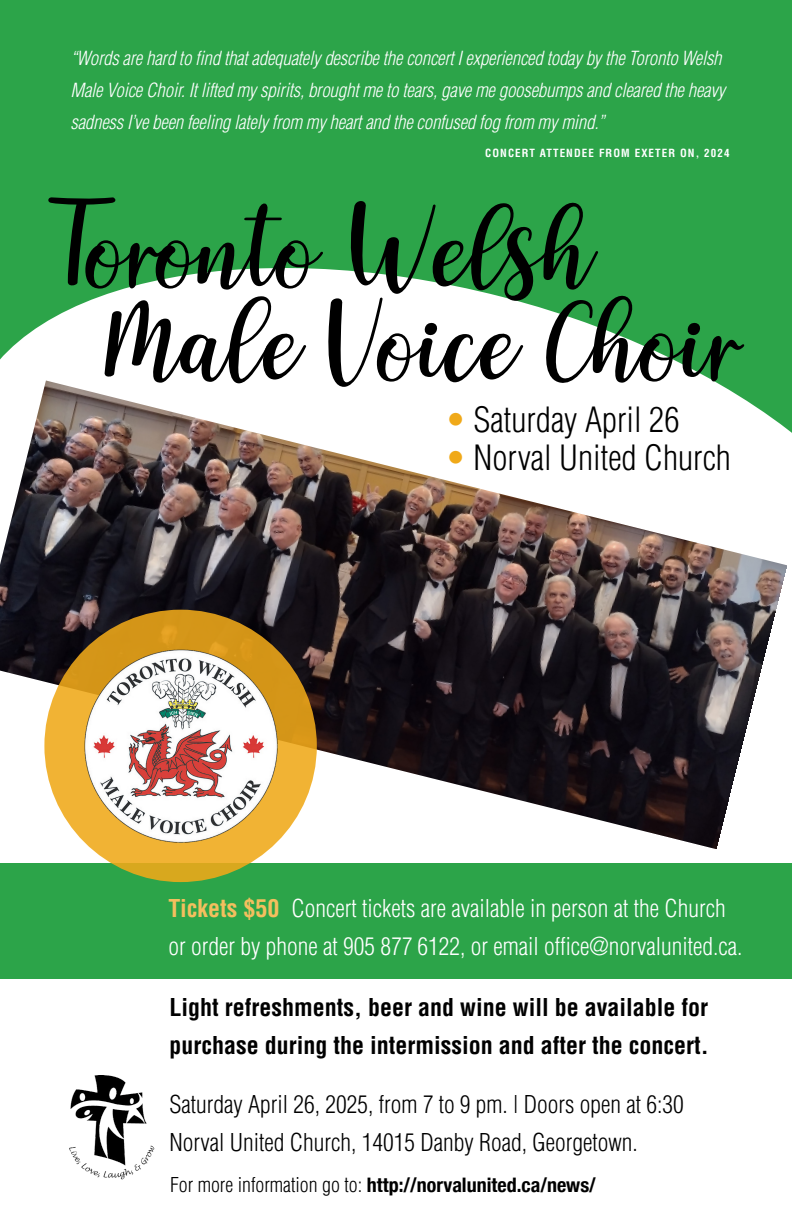
<style>
.page{position:relative;width:792px;height:1224px;background:#fff}
.page>*{position:absolute;margin:0;border:0;box-sizing:border-box;transform-origin:0 0}
.t1{font:italic 116px/93px "Aishya";color:#000}
.t2{font:300 condensed 34px "Helvetica";color:#000}
.t3{font:300 condensed 24px/38px "Helvetica";color:#fff}
.t4{font:700 condensed 24px/38px "Helvetica";color:#000}
.t5{font:300 condensed 24px/38px "Helvetica";color:#000}
.t6{font:700 condensed 20px "Helvetica Neue";color:#000}
.t7{font:italic 300 condensed 19px/32px "Helvetica";letter-spacing:-.01em;color:#fff}
.t8{font:700 condensed 11px "Helvetica";letter-spacing:.1em;color:#fff}
.s1{color:#f0a919}
.s2{font-weight:700;color:#f4bf5e}
.s3{font-family:"Helvetica";font-weight:300}
</style>
<div class="page">
<div style="left:0;top:0;width:792px;height:488px;background:#2ca449"></div>
<div style="left:0;top:863px;width:792px;height:116px;background:#2ca449"></div>
<svg style="left:0;top:268px;width:792px;height:220px;fill:#fff"></svg>
<img style="left:0;top:380px;width:788px;height:469px">
<svg style="left:44px;top:610px;width:273px;height:272px;background:#e2a628"></svg>
<img style="left:75px;top:639px;width:212px;height:213px">
<img style="left:69px;top:1075px;width:86px;height:105px">
<p class="t7" style="left:70px;top:42px;width:656px">“Words are hard to find that adequately describe the concert I experienced today by the Toronto Welsh<br>Male Voice Choir. It lifted my spirits, brought me to tears, gave me goosebumps and cleared the heavy sadness I’ve been feeling lately from my heart and the confused fog from my mind.”</p>
<p class="t8" style="left:485px;top:146px;width:246px">CONCERT ATTENDEE FROM EXETER ON, 2024</p>
<h1 class="t1" style="left:104px;top:205px;width:636px;text-indent:-46px">Toronto Welsh<br>Male Voice Choir</h1>
<h2 class="t2" style="left:446px;top:400px;width:235px"><span class="s1">•</span> Saturday April 26</h2>
<h2 class="t2" style="left:446px;top:438px;width:287px"><span class="s1">•</span> Norval United Church</h2>
<p class="t3" style="left:168px;top:889px;width:575px"><span class="s2">Tickets $50</span> Concert tickets are available in person at the Church or order by phone at 905 877 6122, or email office@norvalunited.ca.</p>
<p class="t4" style="left:170px;top:988px;width:541px">Light refreshments, beer and wine will be available for purchase during the intermission and after the concert.</p>
<p class="t5" style="left:170px;top:1085px;width:516px">Saturday April 26, 2025, from 7 to 9 pm. | Doors open at 6:30<br>Norval United Church, 14015 Danby Road, Georgetown.</p>
<p class="t6" style="left:170px;top:1168px;width:427px"><span class="s3">For more information go to:</span> http://norvalunited.ca/news/</p>
</div>
